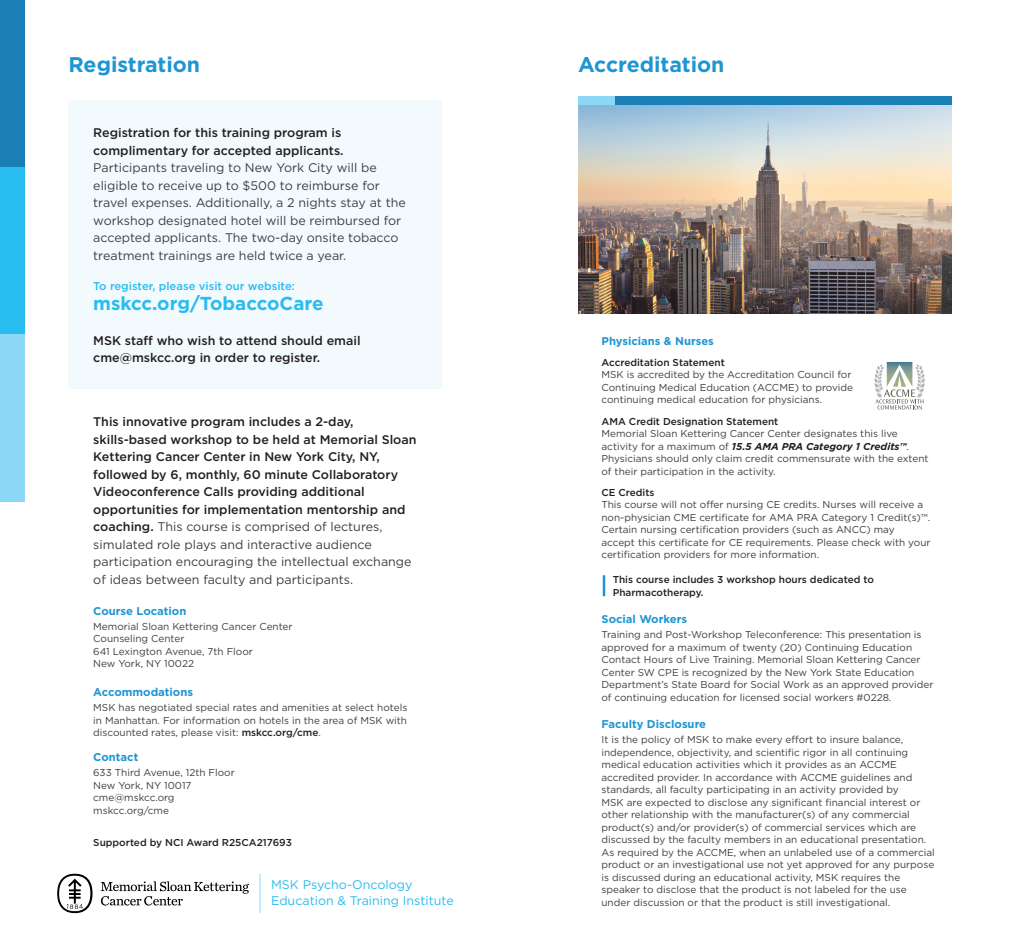
<style>
.page{position:relative;width:1020px;height:945px;background:#fff}
.page>*{position:absolute;margin:0;border:0;box-sizing:border-box;transform-origin:0 0}
.t1{font:700 21.25px "Gotham";color:#1e96d3}
.t2{font:700 18.75px "Gotham";color:#29bcee}
.t3{font:500 12.5px/17.5px "Gotham";color:#231f20}
.t4{font:12.5px/17.5px "Gotham";color:#3e3e3f}
.t5{font:12.5px "Gotham";color:#29bcee}
.t6{font:700 11.25px "Gotham";color:#1e96d3}
.t7{font:500 11.25px "Gotham";color:#29bcee}
.t8{font:10px/12.5px "Gotham";color:#3e3e3f}
.t9{font:500 10px/12.5px "Gotham";color:#231f20}
.s1{font-weight:500;color:#231f20}
.s2{font-weight:400;color:#3e3e3f}
.s3{font-weight:700;font-style:italic;color:#231f20}
</style>
<div class="page">
<div style="left:68px;top:101px;width:374px;height:288px;background:#f3fafe"></div>
<img style="left:578px;top:105px;width:374px;height:208px">
<div style="left:578px;top:96px;width:374px;height:9px;background:#1a7fb4"></div>
<div style="left:578px;top:96px;width:37px;height:9px;background:#8dd7f7"></div>
<svg style="left:874px;top:362px;width:51px;height:48px"></svg>
<svg style="left:57px;top:874px;width:192px;height:39px"></svg>
<hr style="left:260px;top:874px;width:1px;height:39px;background:#8dd7f7">
<div style="left:0;top:0;width:24px;height:167px;background:#1a7fb4"></div>
<div style="left:0;top:167px;width:24px;height:168px;background:#29bcee"></div>
<div style="left:0;top:335px;width:24px;height:167px;background:#8dd7f7"></div>
<hr style="left:603px;top:575px;width:2px;height:21px;background:#1e96d3">
<p class="t1" style="left:68px;top:50px;width:133px">Registration</p>
<p class="t4" style="left:93px;top:124px;width:314px"><span class="s1">Registration for this training program is complimentary for accepted applicants.<br></span>Participants traveling to New York City will be eligible to receive up to $500 to reimburse for travel expenses. Additionally, a 2 nights stay at the workshop designated hotel will be reimbursed for accepted applicants. The two-day onsite tobacco treatment trainings are held twice a year.</p>
<p class="t7" style="left:93px;top:278px;width:203px">To register, please visit our website:</p>
<p class="t2" style="left:93px;top:291px;width:232px">mskcc.org/TobaccoCare</p>
<p class="t3" style="left:93px;top:331px;width:269px">MSK staff who wish to attend should email</p>
<p class="t3" style="left:93px;top:349px;width:228px">cme@mskcc.org in order to register.</p>
<p class="t3" style="left:93px;top:413px;width:262px">This innovative program includes a 2-day,</p>
<p class="t3" style="left:93px;top:430px;width:325px">skills-based workshop to be held at Memorial Sloan Kettering Cancer Center in New York City, NY, followed by 6, monthly, 60 minute Collaboratory Videoconference Calls providing additional opportunities for implementation mentorship and coaching. <span class="s2">This course is comprised of lectures, simulated role plays and interactive audience participation encouraging the intellectual exchange of ideas between faculty and participants.</span></p>
<p class="t6" style="left:93px;top:603px;width:95px">Course Location</p>
<p class="t8" style="left:93px;top:620px;width:201px">Memorial Sloan Kettering Cancer Center</p>
<p class="t8" style="left:93px;top:632px;width:93px">Counseling Center</p>
<p class="t8" style="left:93px;top:645px;width:161px">641 Lexington Avenue, 7th Floor</p>
<p class="t8" style="left:93px;top:657px;width:102px">New York, NY 10022</p>
<p class="t6" style="left:93px;top:685px;width:101px">Accommodations</p>
<p class="t8" style="left:93px;top:701px;width:316px;text-align:justify">MSK has negotiated special rates and amenities at select hotels in Manhattan. For information on hotels in the area of MSK with discounted rates, please visit: <span class="s1">mskcc.org/cme</span>.</p>
<p class="t6" style="left:93px;top:750px;width:47px">Contact</p>
<p class="t8" style="left:93px;top:766px;width:143px">633 Third Avenue, 12th Floor</p>
<p class="t8" style="left:93px;top:779px;width:100px">New York, NY 10017</p>
<p class="t8" style="left:93px;top:791px;width:83px">cme@mskcc.org</p>
<p class="t8" style="left:93px;top:804px;width:77px">mskcc.org/cme</p>
<p class="t9" style="left:93px;top:836px;width:200px">Supported by NCI Award R25CA217693</p>
<p class="t5" style="left:271px;top:877px;width:143px">MSK Psycho-Oncology</p>
<p class="t5" style="left:271px;top:893px;width:184px">Education &amp; Training Institute</p>
<p class="t1" style="left:578px;top:50px;width:148px">Accreditation</p>
<p class="t6" style="left:602px;top:333px;width:114px">Physicians &amp; Nurses</p>
<p class="t9" style="left:602px;top:356px;width:125px">Accreditation Statement</p>
<p class="t8" style="left:602px;top:368px;width:251px">MSK is accredited by the Accreditation Council for</p>
<p class="t8" style="left:602px;top:381px;width:253px">Continuing Medical Education (ACCME) to provide</p>
<p class="t8" style="left:602px;top:393px;width:222px">continuing medical education for physicians.</p>
<p class="t9" style="left:602px;top:415px;width:178px">AMA Credit Designation Statement</p>
<p class="t8" style="left:602px;top:427px;width:329px">Memorial Sloan Kettering Cancer Center designates this live activity for a maximum of <span class="s3">15.5 AMA PRA Category 1 Credits™</span>.<br>Physicians should only claim credit commensurate with the extent of their participation in the activity.</p>
<p class="t9" style="left:602px;top:486px;width:55px">CE Credits</p>
<p class="t8" style="left:602px;top:498px;width:331px">This course will not offer nursing CE credits. Nurses will receive a non-physician CME certificate for AMA PRA Category 1 Credit(s)™.<br>Certain nursing certification providers (such as ANCC) may accept this certificate for CE requirements. Please check with your certification providers for more information.</p>
<p class="t9" style="left:613px;top:574px;width:263px">This course includes 3 workshop hours dedicated to<br>Pharmacotherapy.</p>
<p class="t6" style="left:602px;top:612px;width:87px">Social Workers</p>
<p class="t8" style="left:602px;top:628px;width:333px">Training and Post-Workshop Teleconference: This presentation is approved for a maximum of twenty (20) Continuing Education Contact Hours of Live Training. Memorial Sloan Kettering Cancer Center SW CPE is recognized by the New York State Education Department’s State Board for Social Work as an approved provider of continuing education for licensed social workers #0228.</p>
<p class="t6" style="left:602px;top:717px;width:106px">Faculty Disclosure</p>
<p class="t8" style="left:602px;top:733px;width:335px">It is the policy of MSK to make every effort to insure balance, independence, objectivity, and scientific rigor in all continuing medical education activities which it provides as an ACCME accredited provider. In accordance with ACCME guidelines and standards, all faculty participating in an activity provided by<br>MSK are expected to disclose any significant financial interest or other relationship with the manufacturer(s) of any commercial product(s) and/or provider(s) of commercial services which are discussed by the faculty members in an educational presentation.<br>As required by the ACCME, when an unlabeled use of a commercial product or an investigational use not yet approved for any purpose is discussed during an educational activity, MSK requires the speaker to disclose that the product is not labeled for the use under discussion or that the product is still investigational.</p>
</div>
